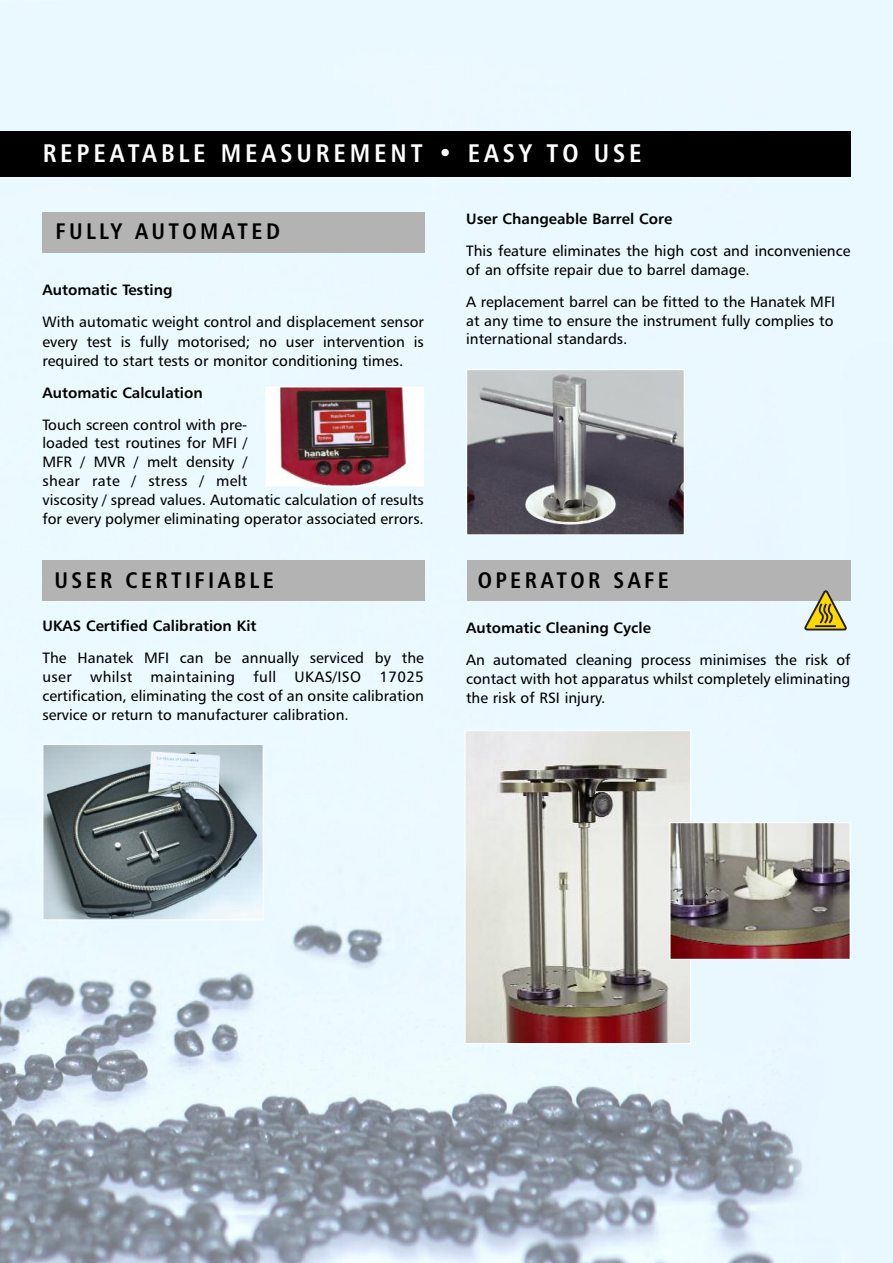
<style>
.page{position:relative;width:893px;height:1263px;background:#fff}
.page>*{position:absolute;margin:0;border:0;box-sizing:border-box;transform-origin:0 0}
.t1{font:25.5px "Humanist 777 BT Bold Condensed B";letter-spacing:.155em;color:#fff}
.t2{font:22.5px "Humanist 777 BT Bold Condensed B";letter-spacing:.155em;color:#000}
.t3{font:15px/18.9px "Humanist 777 BT Roman B";color:#000;text-align:justify}
.t4{font:15px "Humanist 777 BT Bold B";color:#000}
</style>
<div class="page">
<img style="left:0;top:0;width:893px;height:1263px">
<div style="left:43px;top:212px;width:382px;height:40px;background:#b3b3b3"></div>
<div style="left:43px;top:561px;width:382px;height:40px;background:#b3b3b3"></div>
<div style="left:467px;top:560px;width:383px;height:41px;background:#b3b3b3"></div>
<svg style="left:804px;top:590px;width:46px;height:40px"></svg>
<hr style="left:815px;top:625px;width:21px;height:2px;background:#231f20">
<img style="left:468px;top:371px;width:215px;height:162px">
<div style="left:466px;top:369px;width:219px;height:166px;border:1px solid #fff"></div>
<img style="left:467px;top:732px;width:222px;height:310px">
<div style="left:465px;top:730px;width:226px;height:314px;border:1px solid #fff"></div>
<img style="left:672px;top:824px;width:176px;height:134px">
<div style="left:670px;top:822px;width:180px;height:138px;border:1px solid #fff"></div>
<img style="left:267px;top:389px;width:155px;height:95px">
<div style="left:265px;top:387px;width:159px;height:99px;border:1px solid #fff"></div>
<div style="left:0;top:131px;width:850px;height:46px;background:#000"></div>
<img style="left:45px;top:746px;width:217px;height:172px">
<div style="left:43px;top:744px;width:221px;height:176px;border:1px solid #fff"></div>
<h1 class="t1" style="left:43px;top:143px;width:600px">REPEATABLE MEASUREMENT • EASY TO USE</h1>
<h2 class="t2" style="left:56px;top:222px;width:226px">FULLY AUTOMATED</h2>
<p class="t4" style="left:43px;top:284px;width:131px">Automatic Testing</p>
<p class="t3" style="left:43px;top:313px;width:383px;line-height:19.5px">With automatic weight control and displacement sensor every test is fully motorised; no user intervention is required to start tests or monitor conditioning times.</p>
<p class="t4" style="left:43px;top:387px;width:162px">Automatic Calculation</p>
<p class="t3" style="left:43px;top:416px;width:383px;text-align:left">Touch screen control with pre-<br>loaded test routines for MFI /<br>MFR / MVR / melt density /<br>shear rate / stress / melt<br>viscosity / spread values. Automatic calculation of results for every polymer eliminating operator associated errors.</p>
<p class="t4" style="left:466px;top:213px;width:208px">User Changeable Barrel Core</p>
<p class="t3" style="left:466px;top:243px;width:386px">This feature eliminates the high cost and inconvenience of an offsite repair due to barrel damage.</p>
<p class="t3" style="left:466px;top:293px;width:371px">A replacement barrel can be fitted to the Hanatek MFI at any time to ensure the instrument fully complies to international standards.</p>
<h2 class="t2" style="left:55px;top:571px;width:221px">USER CERTIFIABLE</h2>
<h2 class="t2" style="left:478px;top:571px;width:193px">OPERATOR SAFE</h2>
<p class="t4" style="left:43px;top:620px;width:215px">UKAS Certified Calibration Kit</p>
<p class="t3" style="left:43px;top:649px;width:383px">The Hanatek MFI can be annually serviced by the user whilst maintaining full UKAS/ISO 17025 certification, eliminating the cost of an onsite calibration service or return to manufacturer calibration.</p>
<p class="t4" style="left:466px;top:622px;width:186px">Automatic Cleaning Cycle</p>
<p class="t3" style="left:466px;top:651px;width:386px">An automated cleaning process minimises the risk of contact with hot apparatus whilst completely eliminating the risk of RSI injury.</p>
</div>
